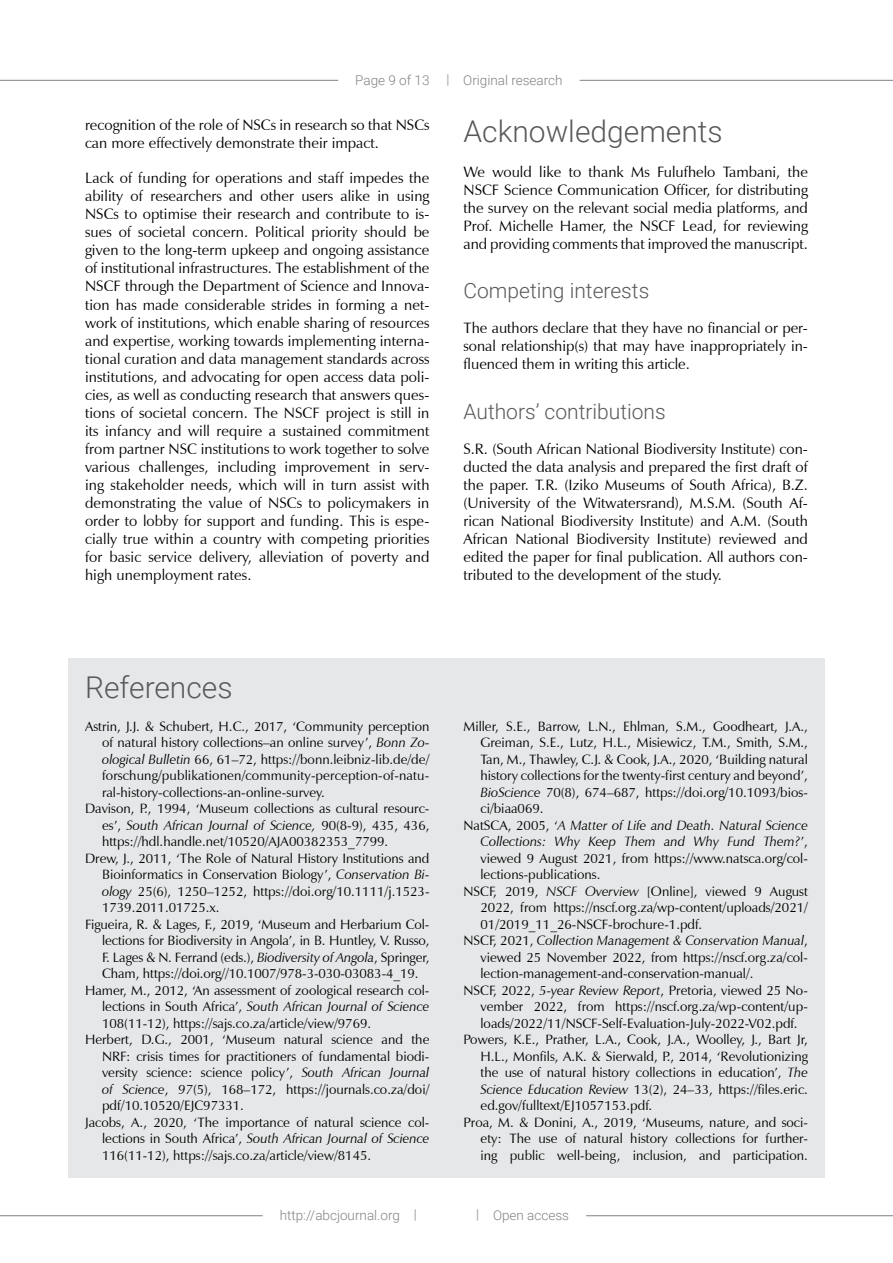
<style>
.page{position:relative;width:893px;height:1263px;background:#fff}
.page>*{position:absolute;margin:0;border:0;box-sizing:border-box;transform-origin:0 0}
.EF_heading_01{font:300 30px "Roboto";color:#58595b}
.EF_References_headin{font:300 30px "Roboto";color:#58595b}
.EF_heading_02{font:300 21px "Roboto";color:#58595b}
.EF_Paragraph_text{font:15px/18px "Zapf Humanist 601 BT";color:#000;text-align:justify}
.EF_References{font:13.5px/16.5px "Zapf Humanist 601 BT";color:#000;text-align:justify}
.EF_footer_LEFT{font:300 13.5px "Roboto";color:#808285}
.s1{font-style:italic}
</style>
<div class="page">
<hr style="left:0;top:1215px;width:893px;height:1px;background:#808285">
<hr style="left:0;top:80px;width:893px;height:1px;background:#808285">
<div style="left:429px;top:77px;width:151px;height:7px;background:#fff"></div>
<div style="left:459px;top:1212px;width:127px;height:7px;background:#fff"></div>
<div style="left:263px;top:1212px;width:171px;height:7px;background:#fff"></div>
<div style="left:417px;top:1186px;width:59px;height:34px;background:#fff"></div>
<div style="left:338px;top:77px;width:108px;height:7px;background:#fff"></div>
<div style="left:68px;top:658px;width:757px;height:520px;background:#e6e7e8"></div>
<p class="EF_footer_LEFT" style="left:355px;top:71px;width:76px">Page 9 of 13</p>
<p class="EF_Paragraph_text" style="left:85px;top:116px;width:346px">recognition of the role of NSCs in research so that NSCs can more effectively demonstrate their impact.</p>
<p class="EF_Paragraph_text" style="left:85px;top:169px;width:346px">Lack of funding for operations and staff impedes the ability of researchers and other users alike in using NSCs to optimise their research and contribute to is&shy;sues of societal concern. Political priority should be given to the long-term upkeep and ongoing assistance of institutional infrastructures. The establishment of the NSCF through the Department of Science and Innova&shy;tion has made considerable strides in forming a net&shy;work of institutions, which enable sharing of resources and expertise, working towards implementing interna&shy;tional curation and data management standards across institutions, and advocating for open access data poli&shy;cies, as well as conducting research that answers ques&shy;tions of societal concern. The NSCF project is still in its infancy and will require a sustained commitment from partner NSC institutions to work together to solve various challenges, including improvement in serv&shy;ing stakeholder needs, which will in turn assist with demonstrating the value of NSCs to policymakers in order to lobby for support and funding. This is espe&shy;cially true within a country with competing priorities for basic service delivery, alleviation of poverty and high unemployment rates.</p>
<p class="EF_footer_LEFT" style="left:446px;top:71px;width:118px">| Original research</p>
<p class="EF_heading_01" style="left:463px;top:110px;width:261px">Acknowledgements</p>
<p class="EF_Paragraph_text" style="left:463px;top:162px;width:346px">We would like to thank Ms Fulufhelo Tambani, the NSCF Science Communication Officer, for distributing the survey on the relevant social media platforms, and Prof. Michelle Hamer, the NSCF Lead, for reviewing and providing comments that improved the manuscript.</p>
<p class="EF_heading_02" style="left:463px;top:276px;width:187px">Competing interests</p>
<p class="EF_Paragraph_text" style="left:463px;top:319px;width:346px">The authors declare that they have no financial or per&shy;sonal relationship(s) that may have inappropriately in&shy;fluenced them in writing this article.</p>
<p class="EF_heading_02" style="left:463px;top:396px;width:204px">Authors’ contributions</p>
<p class="EF_Paragraph_text" style="left:463px;top:439px;width:346px">S.R. (South African National Biodiversity Institute) con&shy;ducted the data analysis and prepared the first draft of the paper. T.R. (Iziko Museums of South Africa), B.Z. (University of the Witwatersrand), M.S.M. (South Af&shy;rican National Biodiversity Institute) and A.M. (South African National Biodiversity Institute) reviewed and edited the paper for final publication. All authors con&shy;tributed to the development of the study.</p>
<p class="EF_References_headin" style="left:85px;top:666px;width:149px">References</p>
<p class="EF_References" style="left:102px;top:718px;width:329px;text-indent:-17px">Astrin, J.J. &amp; Schubert, H.C., 2017, ‘Community perception of natural history collections–an online survey’, <span class="s1">Bonn Zo&shy;ological Bulletin</span> 66, 61–72, https://bonn.leibniz-lib.de/de/ forschung/publikationen/community-perception-of-natu&shy;ral-history-collections-an-online-survey.</p>
<p class="EF_References" style="left:102px;top:800px;width:329px;text-indent:-17px">Davison, P., 1994, ‘Museum collections as cultural resourc&shy;es’, <span class="s1">South African Journal of Science,</span> 90(8-9), 435, 436, https://hdl.handle.net/10520/AJA00382353_7799.</p>
<p class="EF_References" style="left:102px;top:850px;width:329px;text-indent:-17px">Drew, J., 2011, ‘The Role of Natural History Institutions and Bioinformatics in Conservation Biology’, <span class="s1">Conservation Bi&shy;ology</span> 25(6), 1250–1252, https://doi.org/10.1111/j.1523- 1739.2011.01725.x.</p>
<p class="EF_References" style="left:102px;top:916px;width:329px;text-indent:-17px">Figueira, R. &amp; Lages, F., 2019, ‘Museum and Herbarium Col&shy;lections for Biodiversity in Angola’, in B. Huntley, V. Russo, F. Lages &amp; N. Ferrand (eds.), <span class="s1">Biodiversity of Angola</span>, Springer, Cham, https://doi.org//10.1007/978-3-030-03083-4_19.</p>
<p class="EF_References" style="left:102px;top:982px;width:329px;text-indent:-17px">Hamer, M., 2012, ‘An assessment of zoological research col&shy;lections in South Africa’, <span class="s1">South African Journal of Science </span>108(11-12), https://sajs.co.za/article/view/9769.</p>
<p class="EF_References" style="left:102px;top:1031px;width:329px;text-indent:-17px">Herbert, D.G., 2001, ‘Museum natural science and the NRF: crisis times for practitioners of fundamental biodi&shy;versity science: science policy’, <span class="s1">South African Journal of Science</span>, <span class="s1">97</span>(5), 168–172, https://journals.co.za/doi/ pdf/10.10520/EJC97331.</p>
<p class="EF_References" style="left:102px;top:1114px;width:329px;text-indent:-17px">Jacobs, A., 2020, ‘The importance of natural science col&shy;lections in South Africa’, <span class="s1">South African Journal of Science </span>116(11-12), https://sajs.co.za/article/view/8145.</p>
<p class="EF_References" style="left:480px;top:718px;width:329px;text-indent:-17px">Miller, S.E., Barrow, L.N., Ehlman, S.M., Goodheart, J.A., Greiman, S.E., Lutz, H.L., Misiewicz, T.M., Smith, S.M., Tan, M., Thawley, C.J. &amp; Cook, J.A., 2020, ‘Building natural history collections for the twenty-first century and beyond’, <span class="s1">BioScience</span> 70(8), 674–687, https://doi.org/10.1093/bios&shy;ci/biaa069.</p>
<p class="EF_References" style="left:480px;top:817px;width:329px;text-indent:-17px">NatSCA, 2005, ‘<span class="s1">A Matter of Life and Death. Natural Science Collections: Why Keep Them and Why Fund Them?</span>’, viewed 9 August 2021, from https://www.natsca.org/col&shy;lections-publications.</p>
<p class="EF_References" style="left:480px;top:883px;width:329px;text-indent:-17px">NSCF, 2019, <span class="s1">NSCF Overview</span> [Online], viewed 9 August 2022, from https://nscf.org.za/wp-content/uploads/2021/ 01/2019_11_26-NSCF-brochure-1.pdf.</p>
<p class="EF_References" style="left:480px;top:932px;width:329px;text-indent:-17px">NSCF, 2021, <span class="s1">Collection Management &amp; Conservation Manual</span>, viewed 25 November 2022, from https://nscf.org.za/col&shy;lection-management-and-conservation-manual/.</p>
<p class="EF_References" style="left:480px;top:982px;width:329px;text-indent:-17px">NSCF, 2022, <span class="s1">5-year Review Report</span>, Pretoria, viewed 25 No&shy;vember 2022, from https://nscf.org.za/wp-content/up&shy;loads/2022/11/NSCF-Self-Evaluation-July-2022-V02.pdf.</p>
<p class="EF_References" style="left:480px;top:1031px;width:329px;text-indent:-17px">Powers, K.E., Prather, L.A., Cook, J.A., Woolley, J., Bart Jr, H.L., Monfils, A.K. &amp; Sierwald, P., 2014, ‘Revolutionizing the use of natural history collections in education’, <span class="s1">The Science Education Review</span> 13(2), 24–33, https://files.eric. ed.gov/fulltext/EJ1057153.pdf.</p>
<p class="EF_References" style="left:480px;top:1114px;width:329px;text-indent:-17px">Proa, M. &amp; Donini, A., 2019, ‘Museums, nature, and soci&shy;ety: The use of natural history collections for further&shy;ing public well-being, inclusion, and participation.</p>
<p class="EF_footer_LEFT" style="left:280px;top:1206px;width:139px">http://abcjournal.org |</p>
<p class="EF_footer_LEFT" style="left:476px;top:1206px;width:94px">| Open access</p>
</div>
